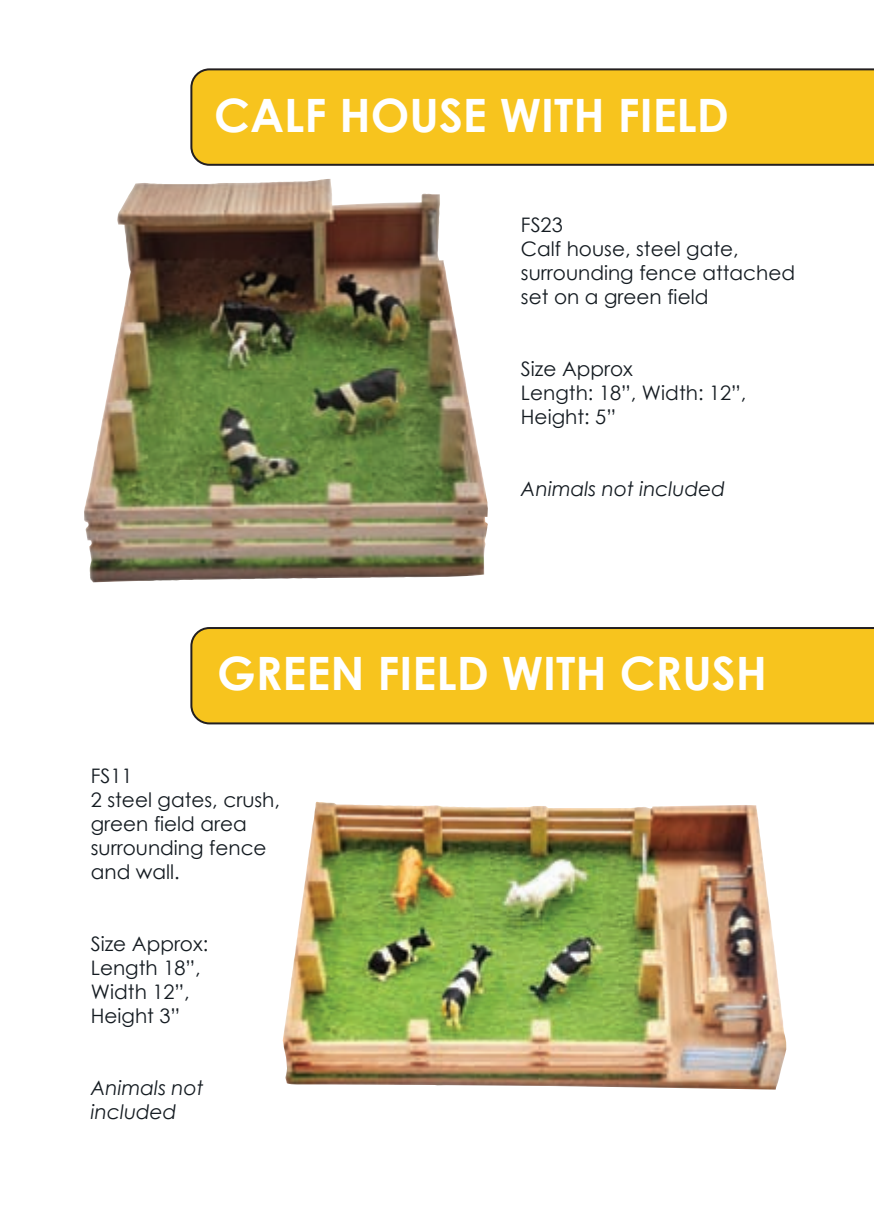
<style>
.page{position:relative;width:874px;height:1225px;background:#fff}
.page>*{position:absolute;margin:0;border:0;box-sizing:border-box;transform-origin:0 0}
.t1{font:700 46px "Century Gothic";color:#fff}
.t2{font:20px/24px "Century Gothic";color:#141b21}
.t3{font:italic 20px/24px "Century Gothic";color:#141b21}
</style>
<div class="page">
<div style="left:190px;top:68px;width:683px;height:98px;background:#f7c41e"></div>
<div style="left:190px;top:627px;width:683px;height:97px;background:#f7c41e"></div>
<img style="left:282px;top:802px;width:503px;height:287px">
<img style="left:84px;top:180px;width:403px;height:402px">
<h1 class="t1" style="left:214px;top:86px;width:516px">CALF HOUSE WITH FIELD</h1>
<p class="t2" style="left:520px;top:212px;width:275px">FS23<br>Calf house, steel gate, surrounding fence attached set on a green field</p>
<p class="t2" style="left:520px;top:356px;width:227px">Size Approx<br>Length: 18”, Width: 12”,<br>Height: 5”</p>
<p class="t3" style="left:520px;top:476px;width:206px">Animals not included</p>
<h1 class="t1" style="left:217px;top:643px;width:551px">GREEN FIELD WITH CRUSH</h1>
<p class="t2" style="left:91px;top:763px;width:191px">FS11<br>2 steel gates, crush, green field area surrounding fence and wall.</p>
<p class="t2" style="left:91px;top:931px;width:119px">Size Approx:<br>Length 18”,<br>Width 12”,<br>Height 3”</p>
<p class="t3" style="left:91px;top:1075px;width:114px">Animals not included</p>
</div>
